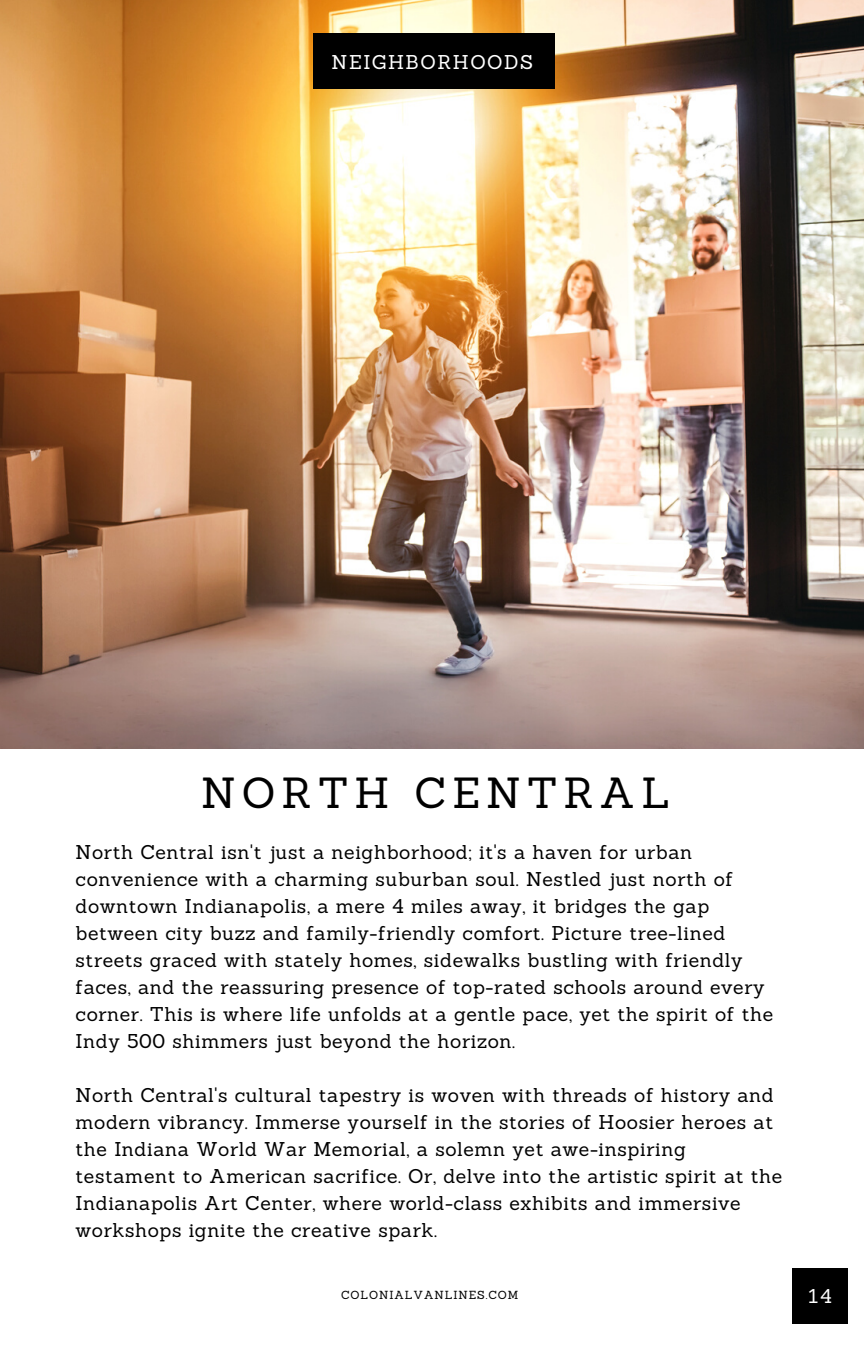
<style>
.page{position:relative;width:864px;height:1350px;background:#fff}
.page>*{position:absolute;margin:0;border:0;box-sizing:border-box;transform-origin:0 0}
.t1{font:42.52px "Sanchez";letter-spacing:.14em;color:#000}
.t2{font:19.35px/27px "Sanchez";letter-spacing:.03em;color:#000}
.t3{font:19.35px "Sanchez";letter-spacing:.08em;color:#fff}
.t4{font:11.47px "Sanchez";letter-spacing:.08em;color:#000}
</style>
<div class="page">
<img style="left:0;top:0;width:864px;height:748px">
<div style="left:313px;top:34px;width:242px;height:55px;background:#000"></div>
<div style="left:792px;top:1268px;width:56px;height:56px;background:#000"></div>
<p class="t3" style="left:332px;top:50px;width:203px">NEIGHBORHOODS</p>
<h1 class="t1" style="left:201px;top:766px;width:470px">NORTH CENTRAL</h1>
<p class="t2" style="left:76px;top:838px;width:699px">North Central isn't just a neighborhood; it's a haven for urban convenience with a charming suburban soul. Nestled just north of downtown Indianapolis, a mere 4 miles away, it bridges the gap between city buzz and family-friendly comfort. Picture tree-lined streets graced with stately homes, sidewalks bustling with friendly faces, and the reassuring presence of top-rated schools around every corner. This is where life unfolds at a gentle pace, yet the spirit of the Indy 500 shimmers just beyond the horizon.</p>
<p class="t2" style="left:76px;top:1081px;width:708px">North Central's cultural tapestry is woven with threads of history and modern vibrancy. Immerse yourself in the stories of Hoosier heroes at the Indiana World War Memorial, a solemn yet awe-inspiring testament to American sacrifice. Or, delve into the artistic spirit at the Indianapolis Art Center, where world-class exhibits and immersive workshops ignite the creative spark.</p>
<p class="t4" style="left:341px;top:1287px;width:179px">COLONIALVANLINES.COM</p>
<p class="t3" style="left:809px;top:1283px;width:25px">14</p>
</div>
